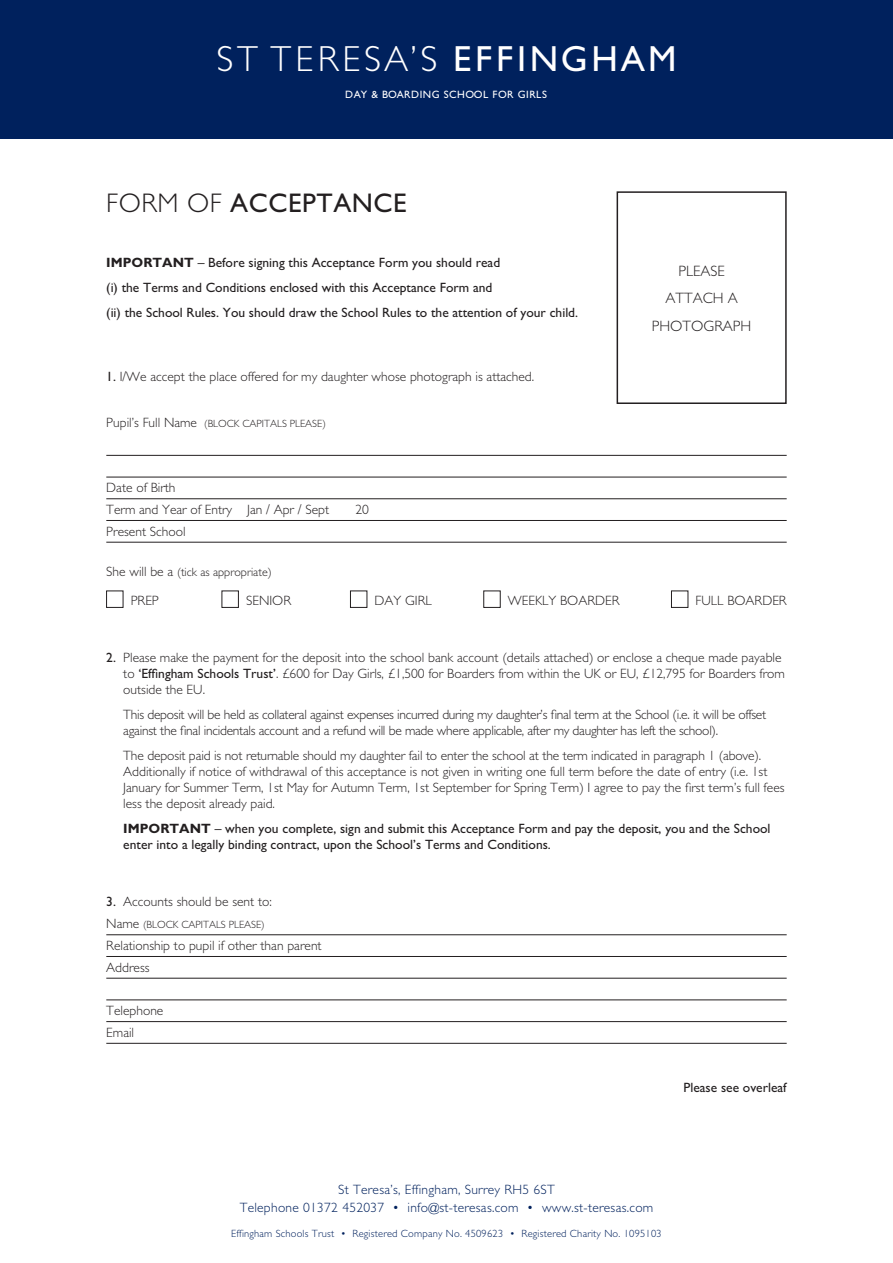
<style>
.page{position:relative;width:893px;height:1263px;background:#fff}
.page>*{position:absolute;margin:0;border:0;box-sizing:border-box;transform-origin:0 0}
.t1{font:300 36.3px "Gill Sans";letter-spacing:.105em;color:#fff}
.t2{font:27px "M Gill Sans";letter-spacing:.02em;color:#231f20}
.t3{font:300 15px/27.6px "M Gill Sans";color:#231f20}
.t4{font:300 13.5px/16.2px "M Gill Sans";color:#231f20}
.t5{font:13.5px/24.8px "M Gill Sans";color:#231f20}
.t6{font:300 13.5px/16.2px "M Gill Sans";letter-spacing:-.02em;color:#231f20}
.t7{font:300 13.5px/18px "M Gill Sans";letter-spacing:.02em;color:#00215d;text-align:center}
.t8{font:300 12px "M Gill Sans";color:#231f20}
.t9{font:10.65px "M Gill Sans";letter-spacing:.045em;color:#fff}
.t10{font:300 10.5px "M Gill Sans";letter-spacing:.02em;color:#00215d}
.t11{font:300 10.5px "M Gill Sans";color:#231f20}
.s1{font-family:"M Gill Sans";font-weight:400;font-size:36.45px}
.s2{font-weight:300}
.s3{font-weight:700}
.s4{font-weight:400}
.s5{font-size:13.5px}
</style>
<div class="page">
<div style="left:0;top:0;width:893px;height:138px;background:#00215d"></div>
<hr style="left:106px;top:455px;width:681px;height:1px;background:#231f20">
<hr style="left:106px;top:477px;width:681px;height:1px;background:#231f20">
<hr style="left:106px;top:498px;width:681px;height:1px;background:#231f20">
<hr style="left:106px;top:520px;width:681px;height:1px;background:#231f20">
<hr style="left:106px;top:542px;width:681px;height:1px;background:#231f20">
<hr style="left:106px;top:934px;width:681px;height:1px;background:#231f20">
<hr style="left:106px;top:956px;width:681px;height:1px;background:#231f20">
<hr style="left:106px;top:978px;width:681px;height:1px;background:#231f20">
<hr style="left:106px;top:1000px;width:681px;height:1px;background:#231f20">
<hr style="left:106px;top:1021px;width:681px;height:1px;background:#231f20">
<hr style="left:106px;top:1043px;width:681px;height:1px;background:#231f20">
<div style="left:106px;top:591px;width:17px;height:17px;border:1px solid #231f20"></div>
<div style="left:222px;top:591px;width:17px;height:17px;border:1px solid #231f20"></div>
<div style="left:350px;top:591px;width:17px;height:17px;border:1px solid #231f20"></div>
<div style="left:483px;top:591px;width:17px;height:17px;border:1px solid #231f20"></div>
<div style="left:671px;top:591px;width:17px;height:17px;border:1px solid #231f20"></div>
<div style="left:617px;top:191px;width:170px;height:213px;border:2px solid #231f20"></div>
<h1 class="t1" style="left:217px;top:39px;width:461px">ST TERESA’S <span class="s1">EFFINGHAM</span></h1>
<p class="t9" style="left:345px;top:89px;width:203px">DAY &amp; BOARDING SCHOOL FOR GIRLS</p>
<h2 class="t2" style="left:106px;top:188px;width:302px"><span class="s2">FORM OF</span> ACCEPTANCE</h2>
<p class="t5" style="left:106px;top:251px;width:473px"><span class="s3">IMPORTANT</span> – Before signing this Acceptance Form you should read<br>(i) the Terms and Conditions enclosed with this Acceptance Form and<br>(ii) the School Rules. You should draw the School Rules to the attention of your child.</p>
<p class="t3" style="left:665px;top:257px;width:30px;text-indent:13px">Please<br>Attac</p>
<p class="t3" style="left:713px;top:285px;width:26px">h A</p>
<p class="t3" style="left:652px;top:312px;width:30px">Photograp</p>
<p class="t3" style="left:741px;top:312px;width:12px">h</p>
<p class="t4" style="left:106px;top:368px;width:429px"><span class="s4">1.</span> I/We accept the place offered for my daughter whose photograph is attached.</p>
<p class="t11" style="left:106px;top:418px;width:221px"><span class="s5">Pupil’s Full Name</span> (BLOCK CAPITALS PLEASE)</p>
<p class="t4" style="left:106px;top:477px;width:224px;line-height:21.8px">Date of Birth<br>Term and Year of Entry Jan / Apr / Sept</p>
<p class="t4" style="left:355px;top:501px;width:15px">20</p>
<p class="t4" style="left:106px;top:523px;width:81px">Present School</p>
<p class="t8" style="left:106px;top:566px;width:167px"><span class="s5">She will be a</span> (tick as appropriate)</p>
<p class="t4" style="left:131px;top:592px;width:30px">PREP</p>
<p class="t4" style="left:246px;top:592px;width:47px">SENIOR</p>
<p class="t4" style="left:375px;top:592px;width:59px">DAY GIRL</p>
<p class="t4" style="left:508px;top:592px;width:113px">WEEKLY BOARDER</p>
<p class="t4" style="left:696px;top:592px;width:93px">FULL BOARDER</p>
<p class="t4" style="left:123px;top:649px;width:663px;text-indent:-17px"><span class="s4">2.</span> Please make the payment for the deposit into the school bank account (details attached) or enclose a cheque made payable to <span class="s4">‘Effingham Schools Trust’</span>. £600 for Day Girls, £1,500 for Boarders from within the UK or EU, £12,795 for Boarders from outside the EU.</p>
<p class="t6" style="left:123px;top:706px;width:644px">This deposit will be held as collateral against expenses incurred during my daughter’s final term at the School (i.e. it will be offset against the final incidentals account and a refund will be made where applicable, after my daughter has left the school).</p>
<p class="t4" style="left:123px;top:747px;width:663px">The deposit paid is not returnable should my daughter fail to enter the school at the term indicated in paragraph 1 (above).<br>Additionally if notice of withdrawal of this acceptance is not given in writing one full term before the date of entry (i.e. 1st January for Summer Term, 1st May for Autumn Term, 1st September for Spring Term) I agree to pay the first term’s full fees less the deposit already paid.</p>
<p class="t5" style="left:123px;top:821px;width:649px;line-height:16.2px"><span class="s3">IMPORTANT</span> – when you complete, sign and submit this Acceptance Form and pay the deposit, you and the School enter into a legally binding contract, upon the School’s Terms and Conditions.</p>
<p class="t4" style="left:106px;top:894px;width:167px"><span class="s4">3.</span> Accounts should be sent to:</p>
<p class="t11" style="left:106px;top:919px;width:160px"><span class="s5">Name</span> (BLOCK CAPITALS PLEASE)</p>
<p class="t4" style="left:106px;top:934px;width:217px;line-height:21.8px">Relationship to pupil if other than parent<br>Address</p>
<p class="t4" style="left:106px;top:1000px;width:59px;line-height:21.8px">Telephone<br>Email</p>
<p class="t5" style="left:684px;top:1075px;width:105px">Please see overleaf</p>
<p class="t7" style="left:240px;top:1181px;width:415px">St Teresa’s, Effingham, Surrey RH5 6ST<br>Telephone 01372 452037 • info@st-teresas.com • www.st-teresas.com</p>
<p class="t10" style="left:231px;top:1228px;width:432px">Effingham Schools Trust • Registered Company No. 4509623 • Registered Charity No. 1095103</p>
</div>
